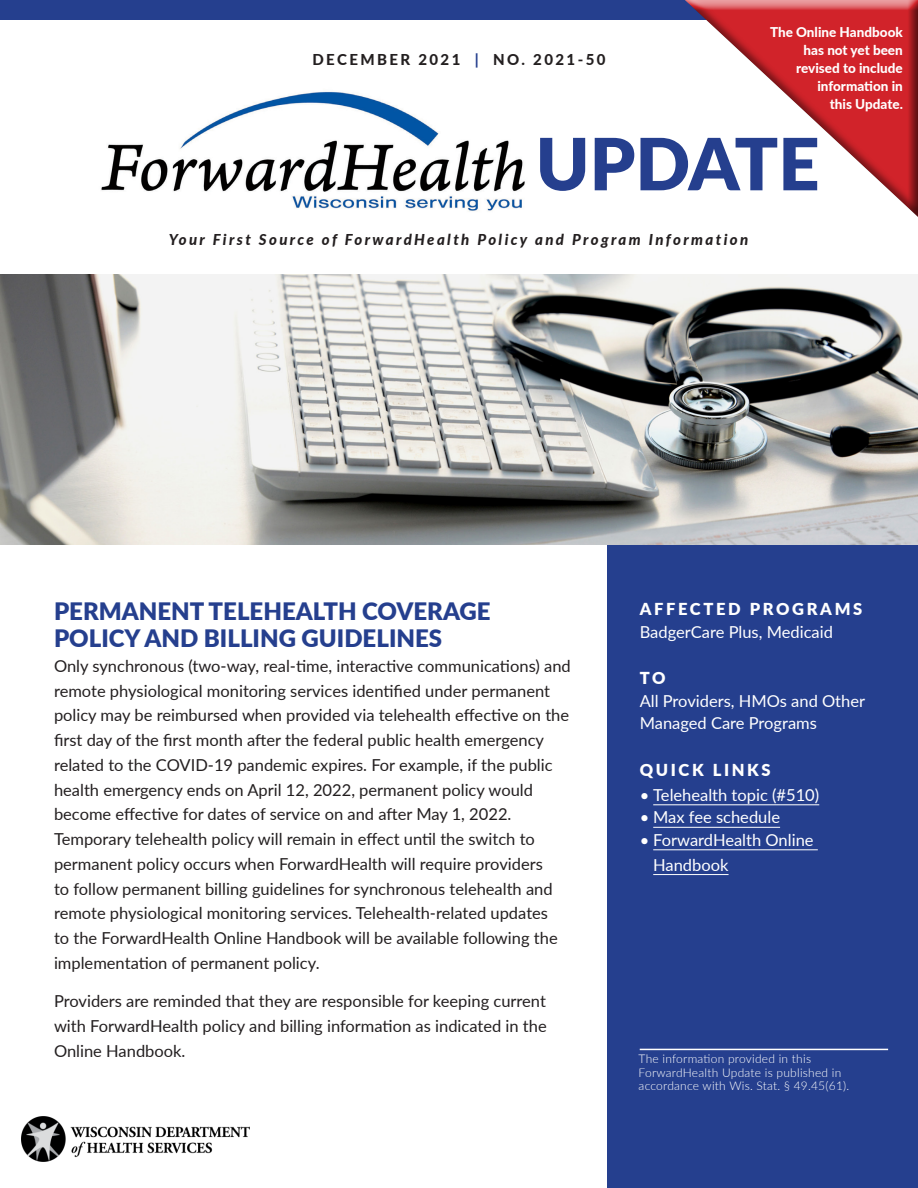
<style>
.page{position:relative;width:918px;height:1188px;background:#fff}
.page>*{position:absolute;margin:0;border:0;box-sizing:border-box;transform-origin:0 0}
.t1{font:900 72px "Lato";color:#253f8e}
.Update_Headline{font:900 24px/27px "Lato";color:#253f8e}
.Body_Text_for_Update{font:16.5px/24.8px "Lato";color:#231f20}
.t2{font:16.5px/22.5px "Lato";color:#fff}
.t3{font:900 16.5px "Lato";letter-spacing:.16em;color:#fff}
.t4{font:italic 800 15px "Lato";letter-spacing:.16em;color:#231f20}
.t5{font:800 15px "Lato";letter-spacing:.16em;color:#231f20}
.t6{font:800 13.5px/18px "Lato";color:#fff;text-align:right}
.Citation_language{font:300 12px/13.5px "Lato";letter-spacing:.02em;color:#fff}
.s1{color:#253f8e}
</style>
<div class="page">
<div style="left:0;top:0;width:918px;height:20px;background:#253f8e"></div>
<img style="left:101px;top:91px;width:424px;height:120px">
<img style="left:1px;top:274px;width:916px;height:270px">
<div style="left:608px;top:545px;width:310px;height:643px;background:#253f8e"></div>
<img style="left:22px;top:1117px;width:228px;height:44px">
<div style="left:682px;top:0;width:236px;height:219px;background:#231f20;opacity:.75"></div>
<hr style="left:653px;top:804px;width:166px;height:1px;background:#fff">
<hr style="left:653px;top:827px;width:127px;height:1px;background:#fff">
<hr style="left:653px;top:849px;width:165px;height:1px;background:#fff">
<hr style="left:653px;top:874px;width:76px;height:1px;background:#fff">
<hr style="left:640px;top:1049px;width:248px;height:1px;background:#fff">
<p class="t5" style="left:312px;top:49px;width:295px">DECEMBER 2021 <span class="s1">|</span> NO. 2021-50</p>
<p class="t6" style="left:770px;top:22px;width:134px">The Online Handbook has not yet been revised to include information in<br>this Update.</p>
<h1 class="t1" style="left:536px;top:110px;width:285px">UPDATE</h1>
<p class="t4" style="left:169px;top:229px;width:581px">Your First Source of ForwardHealth Policy and Program Information</p>
<p class="Update_Headline" style="left:54px;top:597px;width:438px">PERMANENT TELEHEALTH COVERAGE<br>POLICY AND BILLING GUIDELINES</p>
<p class="Body_Text_for_Update" style="left:54px;top:653px;width:518px">Only synchronous (two-way, real-time, interactive communications) and remote physiological monitoring services identified under permanent policy may be reimbursed when provided via telehealth effective on the first day of the first month after the federal public health emergency related to the COVID-19 pandemic expires. For example, if the public health emergency ends on April 12, 2022, permanent policy would become effective for dates of service on and after May 1, 2022.<br>Temporary telehealth policy will remain in effect until the switch to permanent policy occurs when ForwardHealth will require providers<br>to follow permanent billing guidelines for synchronous telehealth and remote physiological monitoring services. Telehealth-related updates<br>to the ForwardHealth Online Handbook will be available following the implementation of permanent policy.</p>
<p class="Body_Text_for_Update" style="left:54px;top:988px;width:494px;text-align:justify">Providers are reminded that they are responsible for keeping current with ForwardHealth policy and billing information as indicated in the Online Handbook.</p>
<p class="t3" style="left:640px;top:597px;width:224px">AFFECTED PROGRAMS</p>
<p class="t2" style="left:640px;top:620px;width:195px">BadgerCare Plus, Medicaid</p>
<p class="t3" style="left:640px;top:666px;width:27px">TO</p>
<p class="t2" style="left:640px;top:689px;width:227px">All Providers, HMOs and Other<br>Managed Care Programs</p>
<p class="t3" style="left:640px;top:758px;width:133px">QUICK LINKS</p>
<p class="t2" style="left:640px;top:783px;width:181px">• Telehealth topic (#510)</p>
<p class="t2" style="left:640px;top:806px;width:142px">• Max fee schedule</p>
<p class="t2" style="left:653px;top:827px;width:162px;line-height:24.8px;text-indent:-14px">• ForwardHealth Online<br>Handbook</p>
<p class="Citation_language" style="left:639px;top:1052px;width:212px">The information provided in this<br>ForwardHealth Update is published in accordance with Wis. Stat. § 49.45(61).</p>
</div>
